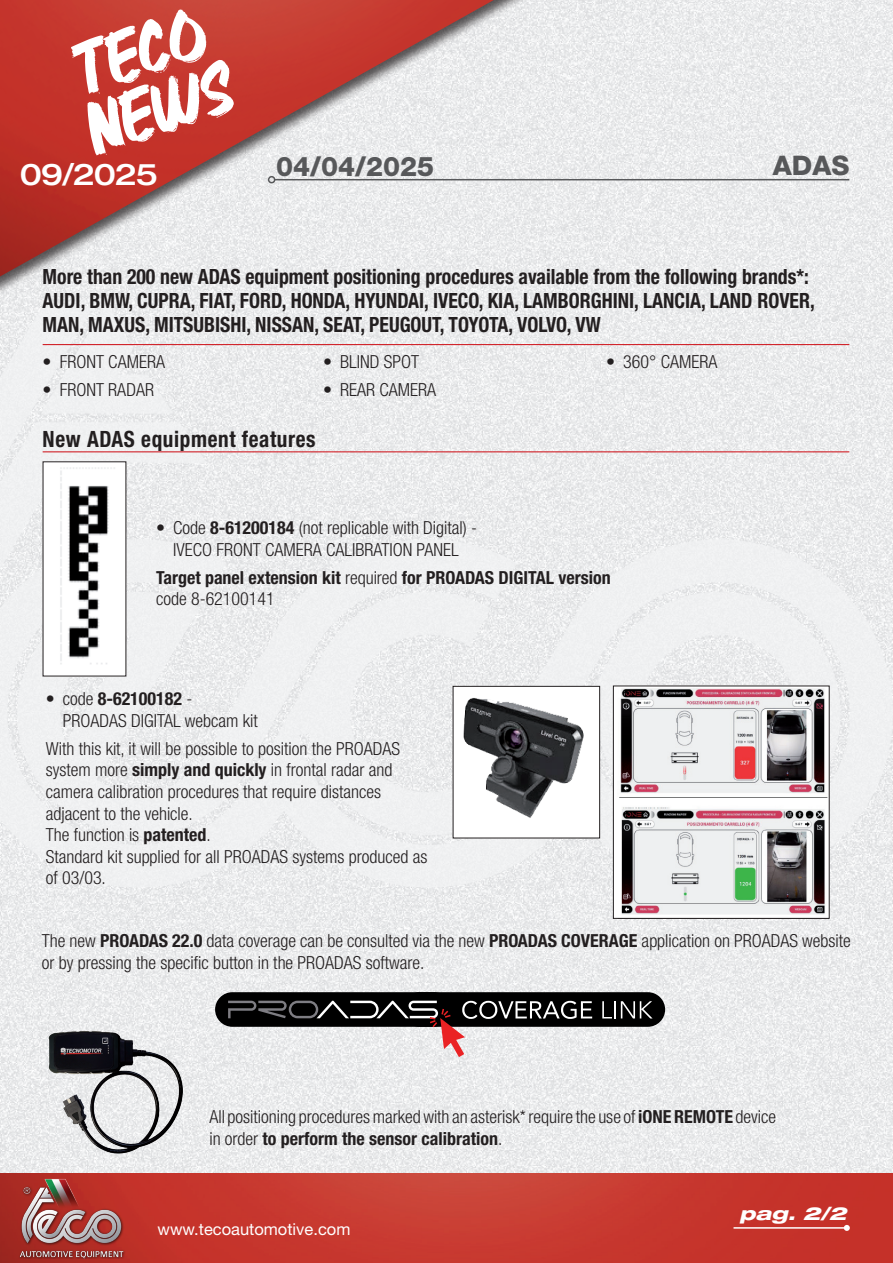
<style>
.page{position:relative;width:893px;height:1263px;background:#fff}
.page>*{position:absolute;margin:0;border:0;box-sizing:border-box;transform-origin:0 0}
.t1{font:500 expanded 30px "Helvetica Neue LT Std";letter-spacing:-.04em;color:#fff}
.t2{font:800 27px "Helvetica Neue LT Std";color:#57585a}
.t3{font:700 condensed 22.5px "Helvetica Neue LT Std";letter-spacing:.03em;color:#231f20;scale:.94 1}
.t4{font:700 condensed 21px/24px "Helvetica Neue LT Std";color:#231f20;scale:.94 1}
.t5{font:300 condensed 18px/21.6px "Helvetica Neue LT Std";color:#231f20}
.t6{font:700 condensed 18px/21.6px "Helvetica Neue LT Std";color:#231f20}
.t7{font:italic 800 expanded 18px "Helvetica Neue LT Std";color:#fff;scale:1.09 1}
.t8{font:16.5px "Helvetica Neue LT Std";color:#fff}
.s1{font-weight:700}
.s2{font-weight:300}
</style>
<div class="page">
<img style="left:0;top:888px;width:893px;height:285px">
<svg style="left:0;top:415px;width:893px;height:473px;fill:#eeeff0"></svg>
<img style="left:0;top:1173px;width:893px;height:90px">
<img style="left:18px;top:1176px;width:155px;height:83px">
<hr style="left:733px;top:1227px;width:114px;height:2px;background:#fff">
<svg style="left:844px;top:1225px;width:6px;height:6px"></svg>
<div style="left:0;top:0;width:893px;height:415px;background:#231f20;opacity:.75"></div>
<img style="left:0;top:0;width:893px;height:401px">
<hr style="left:275px;top:179px;width:574px;height:1px;background:#57585a">
<div style="left:268px;top:176px;width:7px;height:7px;border:2px solid #57585a;border-radius:50%"></div>
<svg style="left:70px;top:9px;width:164px;height:146px"></svg>
<hr style="left:43px;top:344px;width:806px;height:1px;background:#d1232a">
<hr style="left:43px;top:451px;width:806px;height:1px;background:#d1232a">
<img style="left:41px;top:1006px;width:149px;height:156px">
<img style="left:45px;top:463px;width:79px;height:211px">
<div style="left:453px;top:686px;width:147px;height:152px;background:#fff"></div>
<img style="left:463px;top:698px;width:121px;height:120px">
<div style="left:453px;top:686px;width:147px;height:152px;border:1px solid #231f20"></div>
<img style="left:615px;top:688px;width:213px;height:229px">
<div style="left:613px;top:686px;width:217px;height:233px;border:1px solid #231f20"></div>
<div style="left:402px;top:992px;width:263px;height:35px;background:#000;border-radius:17px"></div>
<div style="left:215px;top:992px;width:236px;height:35px;background:#000;border-radius:17px"></div>
<svg style="left:602px;top:1001px;width:50px;height:17px"></svg>
<svg style="left:228px;top:1001px;width:364px;height:56px"></svg>
<h1 class="t1" style="left:20px;top:155px;width:140px">09/2025</h1>
<h2 class="t2" style="left:276px;top:150px;width:160px">04/04/2025</h2>
<h2 class="t2" style="left:773px;top:149px;width:78px">ADAS</h2>
<p class="t4" style="left:43px;top:264px;width:823px">More than 200 new ADAS equipment positioning procedures available from the following brands*:<br>AUDI, BMW, CUPRA, FIAT, FORD, HONDA, HYUNDAI, IVECO, KIA, LAMBORGHINI, LANCIA, LAND ROVER,<br>MAN, MAXUS, MITSUBISHI, NISSAN, SEAT, PEUGOUT, TOYOTA, VOLVO, VW</p>
<p class="t5" style="left:43px;top:351px;width:124px">• FRONT CAMERA</p>
<p class="t5" style="left:43px;top:379px;width:113px">• FRONT RADAR</p>
<p class="t5" style="left:323px;top:351px;width:97px">• BLIND SPOT</p>
<p class="t5" style="left:323px;top:379px;width:115px">• REAR CAMERA</p>
<p class="t3" style="left:43px;top:425px;width:292px">New ADAS equipment features</p>
<p class="t5" style="left:606px;top:351px;width:113px">• 360° CAMERA</p>
<p class="t5" style="left:156px;top:517px;width:323px;text-align:center">• Code <span class="s1">8-61200184</span> (not replicable with Digital) -<br>IVECO FRONT CAMERA CALIBRATION PANEL</p>
<p class="t6" style="left:156px;top:566px;width:456px">Target panel extension kit <span class="s2">required</span> for PROADAS DIGITAL version <span class="s2">code 8-62100141</span></p>
<p class="t5" style="left:63px;top:688px;width:197px;text-indent:-17px">• code <span class="s1">8-62100182</span> -<br>PROADAS DIGITAL webcam kit</p>
<p class="t5" style="left:46px;top:737px;width:383px">With this kit, it will be possible to position the PROADAS system more <span class="s1">simply and quickly</span> in frontal radar and camera calibration procedures that require distances adjacent to the vehicle.<br>The function is <span class="s1">patented</span>.<br>Standard kit supplied for all PROADAS systems produced as of 03/03.</p>
<p class="t5" style="left:42px;top:930px;width:810px">The new <span class="s1">PROADAS 22.0</span> data coverage can be consulted via the new <span class="s1">PROADAS COVERAGE</span> application on PROADAS website or by pressing the specific button in the PROADAS software.</p>
<p class="t5" style="left:209px;top:1106px;width:568px">All positioning procedures marked with an asterisk* require the use of <span class="s1">iONE REMOTE</span> device in order <span class="s1">to perform the sensor calibration</span>.</p>
<p class="t8" style="left:158px;top:1219px;width:194px">www.tecoautomotive.com</p>
<p class="t7" style="left:740px;top:1202px;width:100px">pag. 2/2</p>
</div>
